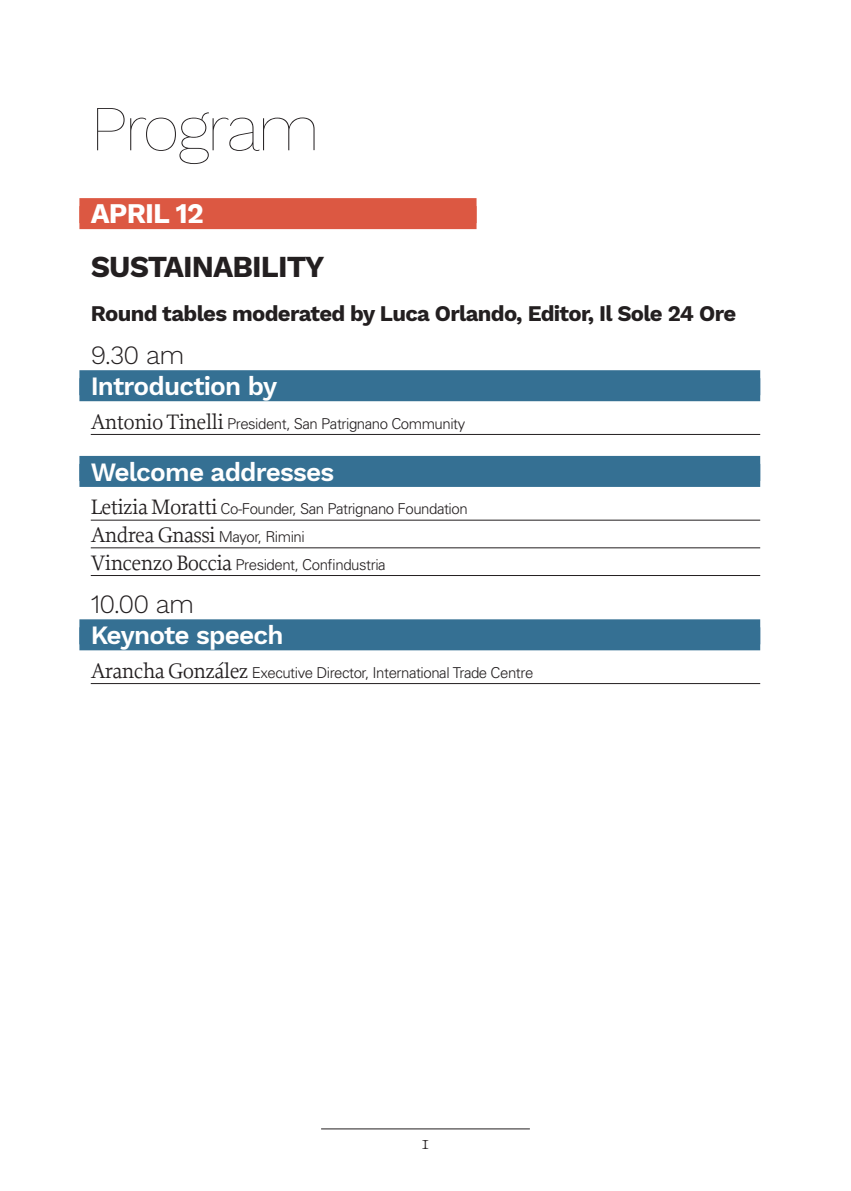
<style>
.page{position:relative;width:851px;height:1191px;background:#fff}
.page>*{position:absolute;margin:0;border:0;box-sizing:border-box;transform-origin:0 0}
.t1{font:100 64px "Work Sans";letter-spacing:-.03em;color:#231f20}
.t2{font:700 30px "Work Sans";letter-spacing:-.03em;color:#231f20}
.t3{font:700 28px "Work Sans";letter-spacing:-.03em;color:#fff}
.t4{font:600 26px "Work Sans";letter-spacing:-.03em;color:#fff}
.t5{font:300 26px "Work Sans";letter-spacing:-.03em;color:#231f20}
.t6{font:700 22px "Work Sans";letter-spacing:-.03em;color:#231f20}
.t7{font:22px "Proforma";letter-spacing:-.03em;color:#231f20}
.t8{font:300 20px "Proforma";color:#231f20}
.t9{font:300 15px "Univers";letter-spacing:-.03em;color:#231f20}
.s1{font-family:"Proforma";font-weight:400;font-size:22px}
.s2{font-family:"Univers";font-weight:300;font-size:15px}
</style>
<div class="page">
<hr style="left:321px;top:1128px;width:209px;height:1px;background:#231f20">
<div style="left:79px;top:198px;width:397px;height:25px;background:#dc5842"></div>
<div style="left:79px;top:206px;width:397px;height:23px;background:#dc5842"></div>
<div style="left:79px;top:370px;width:681px;height:25px;background:#357093"></div>
<div style="left:79px;top:378px;width:681px;height:23px;background:#357093"></div>
<hr style="left:91px;top:434px;width:669px;height:1px;background:#231f20">
<div style="left:79px;top:456px;width:681px;height:25px;background:#357093"></div>
<div style="left:79px;top:464px;width:681px;height:23px;background:#357093"></div>
<hr style="left:91px;top:520px;width:669px;height:1px;background:#231f20">
<hr style="left:91px;top:547px;width:669px;height:1px;background:#231f20">
<hr style="left:91px;top:575px;width:669px;height:1px;background:#231f20">
<div style="left:79px;top:619px;width:681px;height:25px;background:#357093"></div>
<div style="left:79px;top:627px;width:681px;height:23px;background:#357093"></div>
<hr style="left:91px;top:683px;width:669px;height:1px;background:#231f20">
<h1 class="t1" style="left:91px;top:91px;width:230px">Program</h1>
<h3 class="t3" style="left:91px;top:197px;width:114px">APRIL 12</h3>
<h2 class="t2" style="left:91px;top:250px;width:235px">SUSTAINABILITY</h2>
<h3 class="t6" style="left:91px;top:300px;width:646px">Round tables moderated by Luca Orlando, Editor, Il Sole 24 Ore</h3>
<h3 class="t5" style="left:91px;top:339px;width:95px">9.30 am</h3>
<h3 class="t4" style="left:91px;top:371px;width:188px">Introduction by</h3>
<p class="t9" style="left:91px;top:414px;width:376px"><span class="s1">Antonio Tinelli</span> President, San Patrignano Community</p>
<h3 class="t4" style="left:91px;top:457px;width:245px">Welcome addresses</h3>
<p class="t9" style="left:91px;top:500px;width:378px"><span class="s1">Letizia Moratti</span> Co-Founder, San Patrignano Foundation</p>
<h3 class="t7" style="left:91px;top:521px;width:215px">Andrea Gnassi <span class="s2">Mayor, Rimini</span></h3>
<p class="t9" style="left:91px;top:555px;width:296px"><span class="s1">Vincenzo Boccia</span> President, Confindustria</p>
<h3 class="t5" style="left:91px;top:588px;width:105px">10.00 am</h3>
<h3 class="t4" style="left:91px;top:620px;width:194px">Keynote speech</h3>
<p class="t9" style="left:91px;top:663px;width:444px"><span class="s1">Arancha González</span> Executive Director, International Trade Centre</p>
<h3 class="t8" style="left:420px;top:1129px;width:11px">1</h3>
</div>
